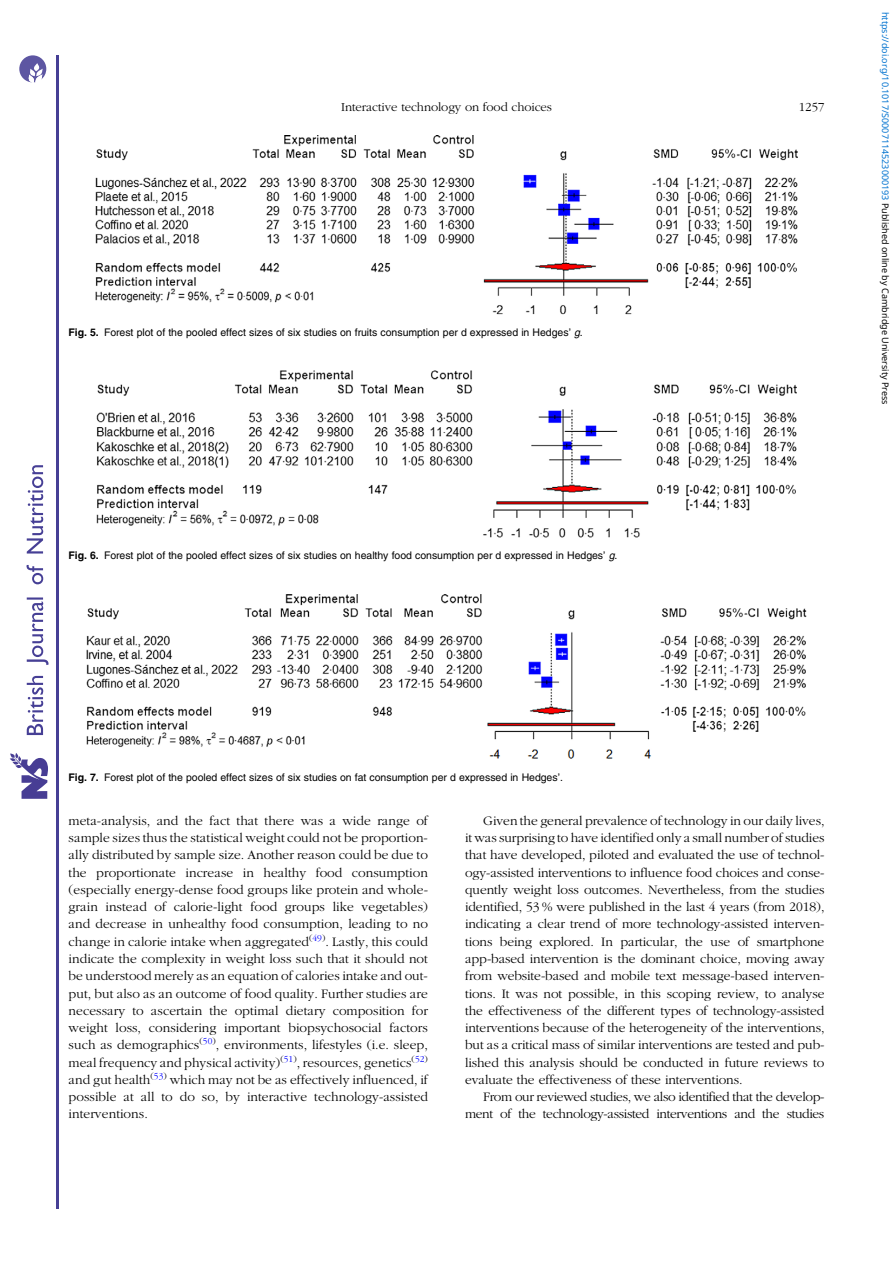
<style>
.page{position:relative;width:893px;height:1263px;background:#fff}
.page>*{position:absolute;margin:0;border:0;box-sizing:border-box;transform-origin:0 0}
.t1{font:13.5px/17.2px "Adv OT777 cf 4 fb";letter-spacing:-.015em;color:#000;text-align:justify}
.t2{font:12.75px "Adv OT777 cf 4 fb";color:#000}
.t3{font:10.5px "Adv OT82 c 4 f 4 c 4";color:#000}
.t4{font:9px "Noto Sans";color:#0172cf}
.s1{font-family:"Adv O Tf 3919 c 9 c.B"}
.s2{font-style:inherit}
.s3{font-family:"Adv OT7 a 027 dc 5.I"}
.s4{color:#000}
</style>
<div class="page">
<hr style="left:56px;top:55px;width:2px;height:1153px;background:#463f95">
<svg style="left:10px;top:753px;width:38px;height:46px"></svg>
<svg style="left:26px;top:465px;width:23px;height:270px"></svg>
<svg style="left:19px;top:55px;width:27px;height:27px"></svg>
<img style="left:95px;top:135px;width:703px;height:179px">
<img style="left:96px;top:371px;width:701px;height:166px">
<img style="left:87px;top:594px;width:719px;height:165px">
<p class="t2" style="left:341px;top:102px;width:212px">Interactive technology on food choices</p>
<p class="t2" style="left:799px;top:102px;width:27px">1257</p>
<p class="t3" style="left:69px;top:328px;width:516px"><span class="s1">Fig. 5.</span> Forest plot of the pooled effect sizes of six studies on fruits consumption per d expressed in Hedges<span class="s2">’</span> <span class="s3">g</span>.</p>
<p class="t4" style="left:892px;top:12px;width:394px;rotate:90deg">https://doi.org/10.1017/S0007114523000193 <span class="s4">Published online by Cambridge University Press</span></p>
<p class="t3" style="left:69px;top:552px;width:550px"><span class="s1">Fig. 6.</span> Forest plot of the pooled effect sizes of six studies on healthy food consumption per d expressed in Hedges<span class="s2">’</span> <span class="s3">g</span>.</p>
<p class="t3" style="left:69px;top:773px;width:496px"><span class="s1">Fig. 7.</span> Forest plot of the pooled effect sizes of six studies on fat consumption per d expressed in Hedges<span class="s2">’</span>.</p>
<p class="t1" style="left:69px;top:813px;width:361px">meta-analysis, and the fact that there was a wide range of sample sizes thus the statistical weight could not be proportion&shy;ally distributed by sample size. Another reason could be due to the proportionate increase in healthy food consumption (especially energy-dense food groups like protein and whole&shy;grain instead of calorie-light food groups like vegetables) and decrease in unhealthy food consumption, leading to no change in calorie intake when aggregated<sup>(</sup><sup>49</sup><sup>)</sup>. Lastly, this could indicate the complexity in weight loss such that it should not be understood merely as an equation of calories intake and out&shy;put, but also as an outcome of food quality. Further studies are necessary to ascertain the optimal dietary composition for weight loss, considering important biopsychosocial factors such as demographics<sup>(</sup><sup>50</sup><sup>)</sup>, environments, lifestyles (i.e. sleep, meal frequency and physical activity)<sup>(</sup><sup>51</sup><sup>)</sup>, resources, genetics<sup>(</sup><sup>52</sup><sup>) </sup>and gut health<sup>(</sup><sup>53</sup><sup>)</sup> which may not be as effectively influenced, if possible at all to do so, by interactive technology-assisted interventions.</p>
<p class="t1" style="left:465px;top:813px;width:361px;text-indent:18px">Given the general prevalence of technology in our daily lives, it was surprising to have identified only a small number of studies that have developed, piloted and evaluated the use of technol&shy;ogy-assisted interventions to influence food choices and conse&shy;quently weight loss outcomes. Nevertheless, from the studies identified, 53 % were published in the last 4 years (from 2018), indicating a clear trend of more technology-assisted interven&shy;tions being explored. In particular, the use of smartphone app-based intervention is the dominant choice, moving away from website-based and mobile text message-based interven&shy;tions. It was not possible, in this scoping review, to analyse the effectiveness of the different types of technology-assisted interventions because of the heterogeneity of the interventions, but as a critical mass of similar interventions are tested and pub&shy;lished this analysis should be conducted in future reviews to evaluate the effectiveness of these interventions.</p>
<p class="t1" style="left:465px;top:1089px;width:361px;text-align:right">From our reviewed studies, we also identified that the develop&shy;ment of the technology-assisted interventions and the studies</p>
</div>
